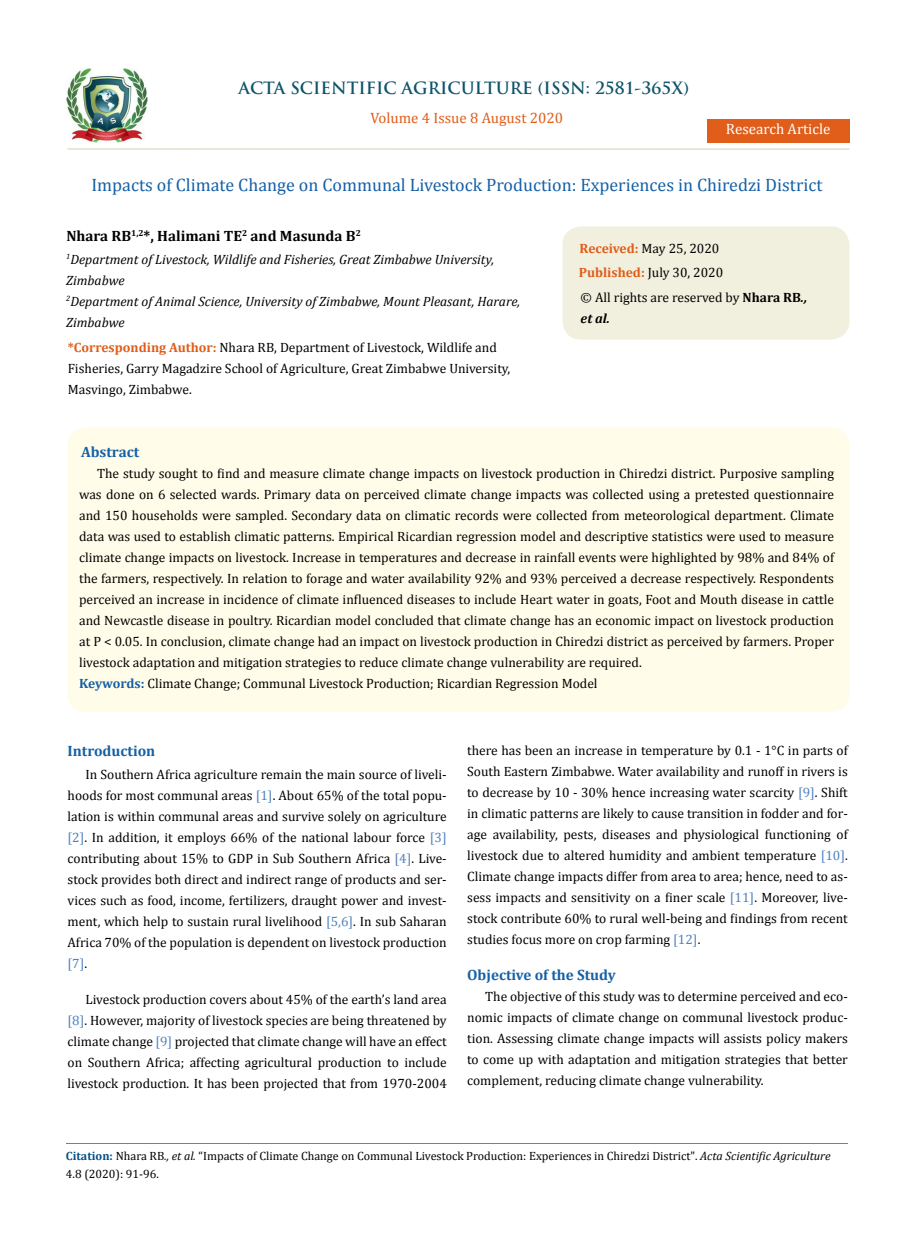
<style>
.page{position:relative;width:917px;height:1260px;background:#fff}
.page>*{position:absolute;margin:0;border:0;box-sizing:border-box;transform-origin:0 0}
.t1{font:18px "Cambria";color:#1560a6}
.t2{font:700 16.5px "Trajan Pro";color:#0e546a}
.t3{font:700 15px "Cambria";color:#1560a6}
.t4{font:700 15px "Cambria";color:#000}
.t5{font:15px "Cambria";color:#e05d1a}
.t6{font:15px "Cambria";color:#fff}
.t7{font:13.5px/21px "Cambria";color:#000;text-align:justify}
.t8{font:italic 13.5px/21px "Cambria";color:#000}
.t9{font:italic 700 13.5px "Cambria";color:#000}
.t10{font:12px/18px "Cambria";color:#000}
.s1{font-weight:700;color:#e05d1a}
.s2{font-weight:700}
.s3{font-weight:700;font-style:italic}
.s4{font-weight:700;color:#1560a6}
.s5{color:#4f81bd}
.s6{font-weight:700;color:#035089}
.s7{font-style:italic}
</style>
<div class="page">
<img style="left:67px;top:68px;width:80px;height:74px">
<div style="left:707px;top:119px;width:142px;height:23px;background:#e05d1a"></div>
<div style="left:563px;top:227px;width:285px;height:112px;background:#f1f0de;border-radius:18px"></div>
<div style="left:562px;top:226px;width:287px;height:114px;border:2px solid #f1f0de;border-radius:18px"></div>
<hr style="left:67px;top:148px;width:782px;height:2px;background:#e0dfcd">
<hr style="left:66px;top:1143px;width:781px;height:1px;background:#e05d1a">
<div style="left:68px;top:428px;width:781px;height:284px;background:#fffde9;border-radius:18px"></div>
<p class="t2" style="left:238px;top:77px;width:452px">ACTA SCIENTIFIC AGRICULTURE (ISSN: 2581-365X)</p>
<p class="t5" style="left:370px;top:109px;width:194px">Volume 4 Issue 8 August 2020</p>
<p class="t6" style="left:726px;top:120px;width:106px">Research Article</p>
<h1 class="t1" style="left:91px;top:174px;width:732px">Impacts of Climate Change on Communal Livestock Production: Experiences in Chiredzi District</h1>
<p class="t4" style="left:66px;top:226px;width:296px">Nhara RB<sup>1,2</sup>*, Halimani TE<sup>2</sup> and Masunda B<sup>2</sup></p>
<p class="t8" style="left:66px;top:248px;width:455px"><sup>1</sup>Department of Livestock, Wildlife and Fisheries, Great Zimbabwe University, Zimbabwe<br><sup>2</sup>Department of Animal Science, University of Zimbabwe, Mount Pleasant, Harare, Zimbabwe</p>
<p class="t7" style="left:68px;top:336px;width:444px;text-align:left"><span class="s1">*Corresponding Author:</span> Nhara RB, Department of Livestock, Wildlife and<br>Fisheries, Garry Magadzire School of Agriculture, Great Zimbabwe University,<br>Masvingo, Zimbabwe.</p>
<p class="t7" style="left:578px;top:236px;width:230px;line-height:24.6px;text-align:left"><span class="s1">Received:</span> May 25, 2020<br><span class="s1">Published:</span> July 30, 2020<br>© All rights are reserved by <span class="s2">Nhara RB</span><span class="s3">.,</span></p>
<p class="t9" style="left:580px;top:309px;width:31px">et al.</p>
<p class="t3" style="left:81px;top:441px;width:60px">Abstract</p>
<p class="t7" style="left:79px;top:462px;width:756px;text-indent:18px">The study sought to find and measure climate change impacts on livestock production in Chiredzi district. Purposive sampling was done on 6 selected wards. Primary data on perceived climate change impacts was collected using a pretested questionnaire and 150 households were sampled. Secondary data on climatic records were collected from meteorological department. Climate data was used to establish climatic patterns. Empirical Ricardian regression model and descriptive statistics were used to measure climate change impacts on livestock. Increase in temperatures and decrease in rainfall events were highlighted by 98% and 84% of the farmers, respectively. In relation to forage and water availability 92% and 93% perceived a decrease respectively. Respondents perceived an increase in incidence of climate influenced diseases to include Heart water in goats, Foot and Mouth disease in cattle and Newcastle disease in poultry. Ricardian model concluded that climate change has an economic impact on livestock production at P &lt; 0.05. In conclusion, climate change had an impact on livestock production in Chiredzi district as perceived by farmers. Proper livestock adaptation and mitigation strategies to reduce climate change vulnerability are required.</p>
<p class="t7" style="left:79px;top:673px;width:520px"><span class="s4">Keywords:</span> Climate Change; Communal Livestock Production; Ricardian Regression Model</p>
<p class="t3" style="left:68px;top:740px;width:89px">Introduction</p>
<p class="t7" style="left:68px;top:764px;width:381px;text-indent:18px">In Southern Africa agriculture remain the main source of liveli&shy;hoods for most communal areas <span class="s5">[1]</span>. About 65% of the total popu&shy;lation is within communal areas and survive solely on agriculture <span class="s5">[2]</span>. In addition, it employs 66% of the national labour force <span class="s5">[3] </span>contributing about 15% to GDP in Sub Southern Africa <span class="s5">[4]</span>. Live&shy;stock provides both direct and indirect range of products and ser&shy;vices such as food, income, fertilizers, draught power and invest&shy;ment, which help to sustain rural livelihood <span class="s5">[5,6]</span>. In sub Saharan Africa 70% of the population is dependent on livestock production <span class="s5">[7]</span>.</p>
<p class="t7" style="left:68px;top:989px;width:381px;text-indent:18px">Livestock production covers about 45% of the earth’s land area <span class="s5">[8]</span>. However, majority of livestock species are being threatened by climate change <span class="s5">[9]</span> projected that climate change will have an effect on Southern Africa; affecting agricultural production to include livestock production. It has been projected that from 1970-2004</p>
<p class="t7" style="left:467px;top:740px;width:382px">there has been an increase in temperature by 0.1 - 1°C in parts of South Eastern Zimbabwe. Water availability and runoff in rivers is to decrease by 10 - 30% hence increasing water scarcity <span class="s5">[9]</span>. Shift in climatic patterns are likely to cause transition in fodder and for&shy;age availability, pests, diseases and physiological functioning of livestock due to altered humidity and ambient temperature <span class="s5">[10]</span>.<br>Climate change impacts differ from area to area; hence, need to as&shy;sess impacts and sensitivity on a finer scale <span class="s5">[11]</span>. Moreover, live&shy;stock contribute 60% to rural well-being and findings from recent studies focus more on crop farming <span class="s5">[12]</span>.</p>
<p class="t3" style="left:467px;top:964px;width:150px">Objective of the Study</p>
<p class="t7" style="left:467px;top:986px;width:382px;text-indent:18px">The objective of this study was to determine perceived and eco&shy;nomic impacts of climate change on communal livestock produc&shy;tion. Assessing climate change impacts will assists policy makers to come up with adaptation and mitigation strategies that better complement, reducing climate change vulnerability.</p>
<p class="t10" style="left:66px;top:1146px;width:766px"><span class="s6">Citation:</span> Nhara RB<span class="s7">., et al.</span> “Impacts of Climate Change on Communal Livestock Production: Experiences in Chiredzi District". <span class="s7">Acta Scientific Agriculture<br></span>4.8 (2020): 91-96.</p>
</div>
